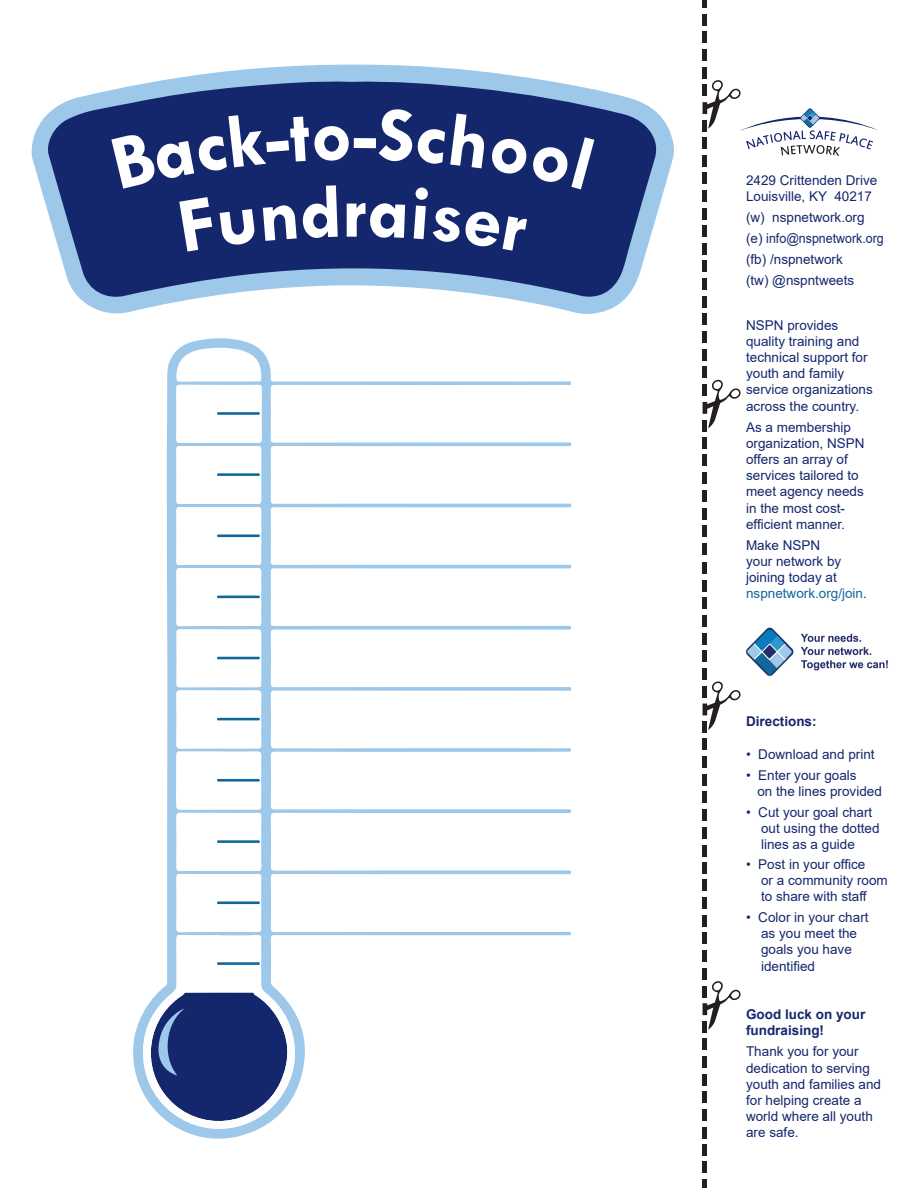
<style>
.page{position:relative;width:918px;height:1188px;background:#fff}
.page>*{position:absolute;margin:0;border:0;box-sizing:border-box;transform-origin:0 0}
.t1{font:700 78.75px "Tw Cen";color:#fff}
.t2{font:13.5px/16.2px "Arial";color:#15276c}
.t3{font:700 13.5px/16.2px "Arial";color:#15276c}
.s1{color:#12679a}
</style>
<div class="page">
<img style="left:746px;top:627px;width:142px;height:49px">
<svg style="left:133px;top:338px;width:438px;height:801px"></svg>
<svg style="left:32px;top:64px;width:642px;height:250px"></svg>
<svg style="left:45px;top:81px;width:613px;height:219px;background:#5a70a2"></svg>
<svg style="left:140px;top:385px;width:162px;height:752px"></svg>
<hr style="left:217px;top:412px;width:43px;height:3px;background:#12679a">
<div style="left:702px;top:137px;width:5px;height:12px;background:#231f20"></div>
<div style="left:702px;top:155px;width:5px;height:12px;background:#231f20"></div>
<div style="left:702px;top:173px;width:5px;height:11px;background:#231f20"></div>
<div style="left:702px;top:190px;width:5px;height:12px;background:#231f20"></div>
<div style="left:702px;top:208px;width:5px;height:12px;background:#231f20"></div>
<div style="left:702px;top:226px;width:5px;height:11px;background:#231f20"></div>
<div style="left:702px;top:243px;width:5px;height:12px;background:#231f20"></div>
<div style="left:702px;top:0;width:5px;height:8px;background:#231f20"></div>
<div style="left:702px;top:14px;width:5px;height:12px;background:#231f20"></div>
<div style="left:702px;top:31px;width:5px;height:12px;background:#231f20"></div>
<div style="left:702px;top:49px;width:5px;height:12px;background:#231f20"></div>
<div style="left:702px;top:67px;width:5px;height:12px;background:#231f20"></div>
<svg style="left:703px;top:80px;width:174px;height:76px"></svg>
<div style="left:702px;top:437px;width:5px;height:12px;background:#231f20"></div>
<div style="left:702px;top:455px;width:5px;height:11px;background:#231f20"></div>
<div style="left:702px;top:472px;width:5px;height:12px;background:#231f20"></div>
<div style="left:702px;top:490px;width:5px;height:12px;background:#231f20"></div>
<div style="left:702px;top:508px;width:5px;height:11px;background:#231f20"></div>
<div style="left:702px;top:525px;width:5px;height:12px;background:#231f20"></div>
<div style="left:702px;top:543px;width:5px;height:12px;background:#231f20"></div>
<div style="left:702px;top:260px;width:5px;height:12px;background:#231f20"></div>
<div style="left:702px;top:278px;width:5px;height:12px;background:#231f20"></div>
<div style="left:702px;top:296px;width:5px;height:12px;background:#231f20"></div>
<div style="left:702px;top:314px;width:5px;height:11px;background:#231f20"></div>
<div style="left:702px;top:331px;width:5px;height:12px;background:#231f20"></div>
<div style="left:702px;top:349px;width:5px;height:12px;background:#231f20"></div>
<div style="left:702px;top:367px;width:5px;height:11px;background:#231f20"></div>
<hr style="left:703px;top:420px;width:4px;height:11px;background:#231f20">
<svg style="left:703px;top:379px;width:38px;height:49px"></svg>
<div style="left:702px;top:738px;width:5px;height:12px;background:#231f20"></div>
<div style="left:702px;top:756px;width:5px;height:12px;background:#231f20"></div>
<div style="left:702px;top:774px;width:5px;height:12px;background:#231f20"></div>
<div style="left:702px;top:792px;width:5px;height:11px;background:#231f20"></div>
<div style="left:702px;top:809px;width:5px;height:12px;background:#231f20"></div>
<div style="left:702px;top:827px;width:5px;height:12px;background:#231f20"></div>
<div style="left:702px;top:845px;width:5px;height:11px;background:#231f20"></div>
<div style="left:702px;top:562px;width:5px;height:12px;background:#231f20"></div>
<div style="left:702px;top:580px;width:5px;height:12px;background:#231f20"></div>
<div style="left:702px;top:597px;width:5px;height:12px;background:#231f20"></div>
<div style="left:702px;top:615px;width:5px;height:12px;background:#231f20"></div>
<div style="left:702px;top:633px;width:5px;height:12px;background:#231f20"></div>
<div style="left:702px;top:650px;width:5px;height:12px;background:#231f20"></div>
<div style="left:702px;top:668px;width:5px;height:12px;background:#231f20"></div>
<hr style="left:703px;top:721px;width:4px;height:12px;background:#231f20">
<svg style="left:703px;top:681px;width:38px;height:49px"></svg>
<div style="left:702px;top:1038px;width:5px;height:12px;background:#231f20"></div>
<div style="left:702px;top:1056px;width:5px;height:12px;background:#231f20"></div>
<div style="left:702px;top:1074px;width:5px;height:11px;background:#231f20"></div>
<div style="left:702px;top:1091px;width:5px;height:12px;background:#231f20"></div>
<div style="left:702px;top:1109px;width:5px;height:12px;background:#231f20"></div>
<div style="left:702px;top:1127px;width:5px;height:12px;background:#231f20"></div>
<div style="left:702px;top:1144px;width:5px;height:12px;background:#231f20"></div>
<div style="left:702px;top:1162px;width:5px;height:11px;background:#231f20"></div>
<div style="left:702px;top:1179px;width:5px;height:9px;background:#231f20"></div>
<div style="left:702px;top:862px;width:5px;height:12px;background:#231f20"></div>
<div style="left:702px;top:879px;width:5px;height:12px;background:#231f20"></div>
<div style="left:702px;top:897px;width:5px;height:12px;background:#231f20"></div>
<div style="left:702px;top:915px;width:5px;height:12px;background:#231f20"></div>
<div style="left:702px;top:933px;width:5px;height:11px;background:#231f20"></div>
<div style="left:702px;top:950px;width:5px;height:12px;background:#231f20"></div>
<div style="left:702px;top:968px;width:5px;height:12px;background:#231f20"></div>
<hr style="left:703px;top:1021px;width:4px;height:12px;background:#231f20">
<svg style="left:703px;top:981px;width:38px;height:49px"></svg>
<div style="left:111px;top:109px;width:483px;height:143px;background:#15276c"></div>
<h1 class="t1" style="left:343px;top:164px;width:26px">r</h1>
<p class="t2" style="left:746px;top:172px;width:133px">2429 Crittenden Drive<br>Louisville, KY 40217</p>
<p class="t2" style="left:746px;top:207px;width:139px;line-height:21px">(w) nspnetwork.org (e) info@nspnetwork.org (fb) /nspnetwork<br>(tw) @nspntweets</p>
<p class="t2" style="left:746px;top:317px;width:128px">NSPN provides quality training and technical support for youth and family service organizations across the country.</p>
<p class="t2" style="left:746px;top:419px;width:120px">As a membership organization, NSPN offers an array of services tailored to meet agency needs in the most cost&shy;efficient manner.</p>
<p class="t2" style="left:746px;top:537px;width:122px">Make NSPN<br>your network by joining today at <span class="s1">nspnetwork.org/join</span>.</p>
<p class="t3" style="left:746px;top:713px;width:72px">Directions:</p>
<p class="t2" style="left:746px;top:746px;width:130px">• Download and print</p>
<p class="t2" style="left:757px;top:767px;width:126px;text-indent:-11px">• Enter your goals<br>on the lines provided</p>
<p class="t2" style="left:761px;top:804px;width:120px;text-indent:-15px">• Cut your goal chart out using the dotted lines as a guide</p>
<p class="t2" style="left:761px;top:856px;width:128px;text-indent:-15px">• Post in your office<br>or a community room to share with staff</p>
<p class="t2" style="left:761px;top:909px;width:109px;text-indent:-15px">• Color in your chart as you meet the goals you have identified</p>
<p class="t3" style="left:746px;top:1007px;width:121px">Good luck on your fundraising!</p>
<p class="t2" style="left:746px;top:1044px;width:137px">Thank you for your dedication to serving youth and families and for helping create a world where all youth are safe.</p>
</div>
